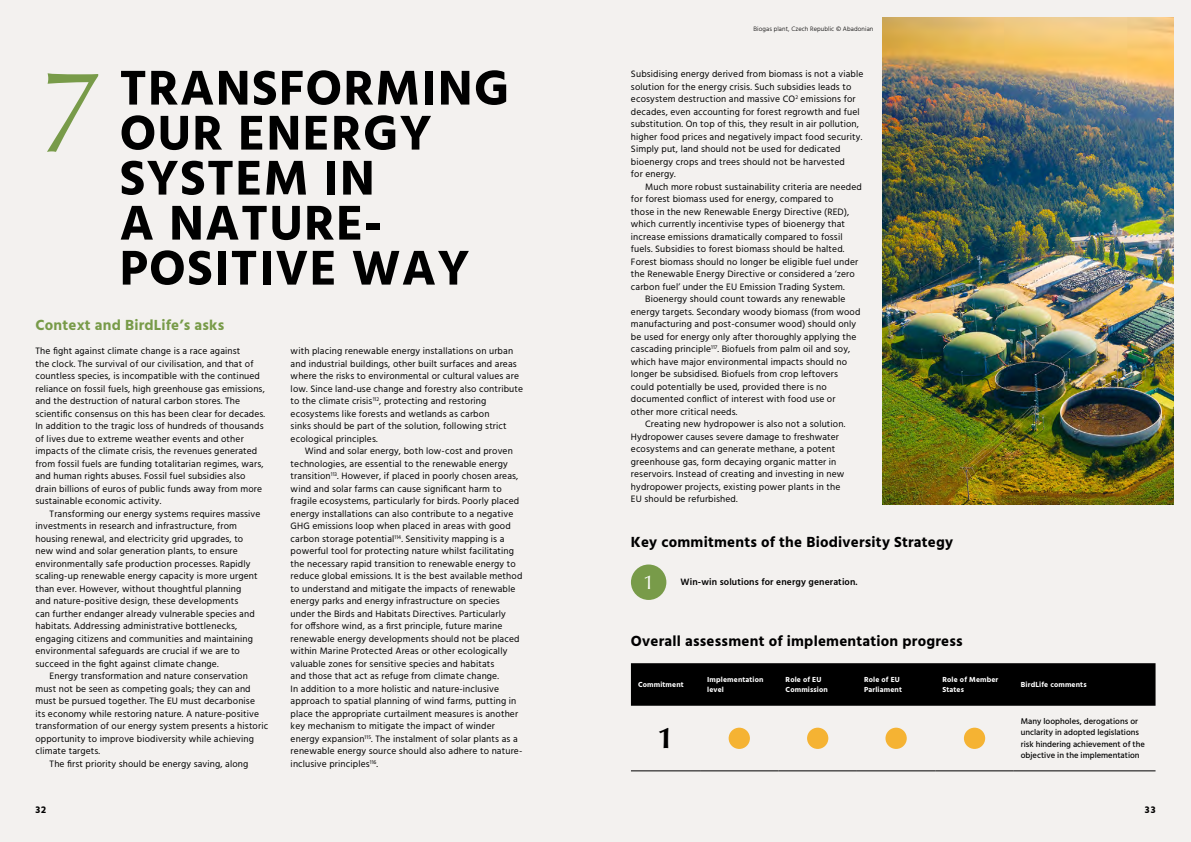
<style>
.page{position:relative;width:1191px;height:842px;background:#f3f1ef}
.page>*{position:absolute;margin:0;border:0;box-sizing:border-box;transform-origin:0 0}
.t1{font:120px "Classico URW";color:#789b49}
.t2{font:700 50px/45px "Hind";letter-spacing:.025em;color:#000}
.t3{font:700 30px "Classico URW";color:#000}
.t4{font:20px "Classico URW";color:#fff}
.t5{font:700 15px "Hind";letter-spacing:.015em;color:#000}
.t6{font:700 15px "Hind";letter-spacing:.015em;color:#789b49}
.t7{font:700 10px "Hind";color:#000}
.t8{font:9.5px/12.5px "Hind";letter-spacing:.015em;color:#000}
.t9{font:600 9.5px "Hind";letter-spacing:.015em;color:#000}
.t10{font:500 8.5px/11.5px "Hind";color:#000}
.t11{font:700 7.5px/9.5px "Hind";letter-spacing:.02em;color:#fff}
.t12{font:300 6.5px "Hind";letter-spacing:.015em;color:#000}
</style>
<div class="page">
<div style="left:631px;top:564px;width:35px;height:36px;background:#789b49;border-radius:50%"></div>
<div style="left:631px;top:663px;width:524px;height:43px;background:#000"></div>
<hr style="left:631px;top:771px;width:69px;height:1px;background:#000">
<hr style="left:700px;top:771px;width:78px;height:1px;background:#000">
<hr style="left:778px;top:771px;width:79px;height:1px;background:#000">
<hr style="left:857px;top:771px;width:78px;height:1px;background:#000">
<hr style="left:935px;top:771px;width:78px;height:1px;background:#000">
<hr style="left:1013px;top:771px;width:142px;height:1px;background:#000">
<div style="left:728px;top:728px;width:22px;height:21px;background:#f5b333;border-radius:50%"></div>
<div style="left:807px;top:728px;width:21px;height:21px;background:#f5b333;border-radius:50%"></div>
<div style="left:885px;top:728px;width:21px;height:21px;background:#f5b333;border-radius:50%"></div>
<div style="left:964px;top:728px;width:21px;height:21px;background:#f5b333;border-radius:50%"></div>
<img style="left:882px;top:18px;width:291px;height:486px">
<h1 class="t1" style="left:35px;top:22px;width:68px">7</h1>
<h2 class="t2" style="left:120px;top:65px;width:391px">TRANSFORMING<br>OUR ENERGY<br>SYSTEM IN<br>A NATURE-<br>POSITIVE WAY</h2>
<h3 class="t6" style="left:35px;top:316px;width:190px">Context and BirdLife’s asks</h3>
<p class="t8" style="left:35px;top:345px;width:231px">The fight against climate change is a race against<br>the clock. The survival of our civilisation, and that of countless species, is incompatible with the continued reliance on fossil fuels, high greenhouse gas emissions, and the destruction of natural carbon stores. The scientific consensus on this has been clear for decades.<br>In addition to the tragic loss of hundreds of thousands of lives due to extreme weather events and other impacts of the climate crisis, the revenues generated from fossil fuels are funding totalitarian regimes, wars, and human rights abuses. Fossil fuel subsidies also drain billions of euros of public funds away from more sustainable economic activity.</p>
<p class="t8" style="left:35px;top:508px;width:227px;text-indent:14px">Transforming our energy systems requires massive investments in research and infrastructure, from housing renewal, and electricity grid upgrades, to new wind and solar generation plants, to ensure environmentally safe production processes. Rapidly scaling-up renewable energy capacity is more urgent than ever. However, without thoughtful planning<br>and nature-positive design, these developments<br>can further endanger already vulnerable species and habitats. Addressing administrative bottlenecks, engaging citizens and communities and maintaining environmental safeguards are crucial if we are to succeed in the fight against climate change.</p>
<p class="t8" style="left:50px;top:670px;width:200px">Energy transformation and nature conservation</p>
<p class="t8" style="left:35px;top:683px;width:217px">must not be seen as competing goals; they can and</p>
<p class="t8" style="left:35px;top:695px;width:221px">must be pursued together. The EU must decarbonise</p>
<p class="t8" style="left:35px;top:708px;width:225px">its economy while restoring nature. A nature-positive</p>
<p class="t8" style="left:35px;top:720px;width:234px">transformation of our energy system presents a historic</p>
<p class="t8" style="left:35px;top:733px;width:220px">opportunity to improve biodiversity while achieving</p>
<p class="t8" style="left:35px;top:745px;width:66px">climate targets.</p>
<p class="t8" style="left:50px;top:758px;width:200px">The first priority should be energy saving, along</p>
<p class="t8" style="left:291px;top:345px;width:234px">with placing renewable energy installations on urban and industrial buildings, other built surfaces and areas where the risks to environmental or cultural values are low. Since land-use change and forestry also contribute to the climate crisis<sup>112</sup>, protecting and restoring ecosystems like forests and wetlands as carbon<br>sinks should be part of the solution, following strict ecological principles.</p>
<p class="t8" style="left:291px;top:445px;width:233px;text-indent:14px">Wind and solar energy, both low-cost and proven technologies, are essential to the renewable energy transition<sup>113</sup>. However, if placed in poorly chosen areas, wind and solar farms can cause significant harm to fragile ecosystems, particularly for birds. Poorly placed energy installations can also contribute to a negative GHG emissions loop when placed in areas with good carbon storage potential<sup>114</sup>. Sensitivity mapping is a powerful tool for protecting nature whilst facilitating the necessary rapid transition to renewable energy to reduce global emissions. It is the best available method to understand and mitigate the impacts of renewable energy parks and energy infrastructure on species under the Birds and Habitats Directives. Particularly<br>for offshore wind, as a first principle, future marine renewable energy developments should not be placed within Marine Protected Areas or other ecologically valuable zones for sensitive species and habitats<br>and those that act as refuge from climate change.<br>In addition to a more holistic and nature-inclusive approach to spatial planning of wind farms, putting in place the appropriate curtailment measures is another key mechanism to mitigate the impact of winder energy expansion<sup>115</sup>. The instalment of solar plants as a renewable energy source should also adhere to nature&shy;inclusive principles<sup>116</sup>.</p>
<p class="t12" style="left:753px;top:25px;width:121px">Biogas plant, Czech Republic © Abadonian</p>
<p class="t8" style="left:631px;top:68px;width:234px">Subsidising energy derived from biomass is not a viable solution for the energy crisis. Such subsidies leads to ecosystem destruction and massive CO<sup>2</sup> emissions for decades, even accounting for forest regrowth and fuel substitution. On top of this, they result in air pollution, higher food prices and negatively impact food security.<br>Simply put, land should not be used for dedicated bioenergy crops and trees should not be harvested<br>for energy.</p>
<p class="t8" style="left:645px;top:181px;width:218px">Much more robust sustainability criteria are needed</p>
<p class="t8" style="left:631px;top:193px;width:204px">for forest biomass used for energy, compared to</p>
<p class="t8" style="left:631px;top:206px;width:220px">those in the new Renewable Energy Directive (RED),</p>
<p class="t8" style="left:631px;top:218px;width:216px">which currently incentivise types of bioenergy that</p>
<p class="t8" style="left:631px;top:231px;width:213px">increase emissions dramatically compared to fossil</p>
<p class="t8" style="left:631px;top:243px;width:215px">fuels. Subsidies to forest biomass should be halted.</p>
<p class="t8" style="left:631px;top:256px;width:229px">Forest biomass should no longer be eligible fuel under</p>
<p class="t8" style="left:631px;top:268px;width:225px">the Renewable Energy Directive or considered a ‘zero</p>
<p class="t8" style="left:631px;top:281px;width:215px">carbon fuel’ under the EU Emission Trading System.</p>
<p class="t8" style="left:645px;top:293px;width:202px">Bioenergy should count towards any renewable</p>
<p class="t8" style="left:631px;top:306px;width:231px">energy targets. Secondary woody biomass (from wood</p>
<p class="t8" style="left:631px;top:318px;width:227px">manufacturing and post-consumer wood) should only</p>
<p class="t8" style="left:631px;top:331px;width:227px">be used for energy only after thoroughly applying the</p>
<p class="t8" style="left:631px;top:343px;width:221px">cascading principle<sup>117</sup>. Biofuels from palm oil and soy,</p>
<p class="t8" style="left:631px;top:356px;width:218px">which have major environmental impacts should no</p>
<p class="t8" style="left:631px;top:368px;width:209px">longer be subsidised. Biofuels from crop leftovers</p>
<p class="t8" style="left:631px;top:381px;width:197px">could potentially be used, provided there is no</p>
<p class="t8" style="left:631px;top:393px;width:206px">documented conflict of interest with food use or</p>
<p class="t8" style="left:631px;top:406px;width:108px">other more critical needs.</p>
<p class="t8" style="left:645px;top:418px;width:202px">Creating new hydropower is also not a solution.</p>
<p class="t8" style="left:631px;top:431px;width:210px">Hydropower causes severe damage to freshwater</p>
<p class="t8" style="left:631px;top:443px;width:206px">ecosystems and can generate methane, a potent</p>
<p class="t8" style="left:631px;top:456px;width:207px">greenhouse gas, form decaying organic matter in</p>
<p class="t8" style="left:631px;top:468px;width:215px">reservoirs. Instead of creating and investing in new</p>
<p class="t8" style="left:631px;top:481px;width:211px">hydropower projects, existing power plants in the</p>
<p class="t8" style="left:631px;top:493px;width:108px">EU should be refurbished.</p>
<h3 class="t5" style="left:631px;top:533px;width:324px">Key commitments of the Biodiversity Strategy</h3>
<h3 class="t4" style="left:643px;top:567px;width:13px">1</h3>
<p class="t9" style="left:680px;top:576px;width:179px">Win-win solutions for energy generation.</p>
<h3 class="t5" style="left:631px;top:631px;width:333px">Overall assessment of implementation progress</h3>
<p class="t11" style="left:638px;top:680px;width:47px">Commitment</p>
<p class="t11" style="left:707px;top:675px;width:58px">Implementation level</p>
<p class="t11" style="left:785px;top:675px;width:44px">Role of EU<br>Commission</p>
<p class="t11" style="left:864px;top:675px;width:39px">Role of EU<br>Parliament</p>
<p class="t11" style="left:942px;top:675px;width:57px">Role of Member<br>States</p>
<p class="t11" style="left:1020px;top:680px;width:67px">BirdLife comments</p>
<h3 class="t3" style="left:657px;top:716px;width:18px">1</h3>
<p class="t10" style="left:1020px;top:716px;width:126px">Many loopholes, derogations or unclarity in adopted legislations risk hindering achievement of the objective in the implementation</p>
<p class="t7" style="left:35px;top:804px;width:12px">32</p>
<p class="t7" style="left:1144px;top:804px;width:12px">33</p>
</div>
